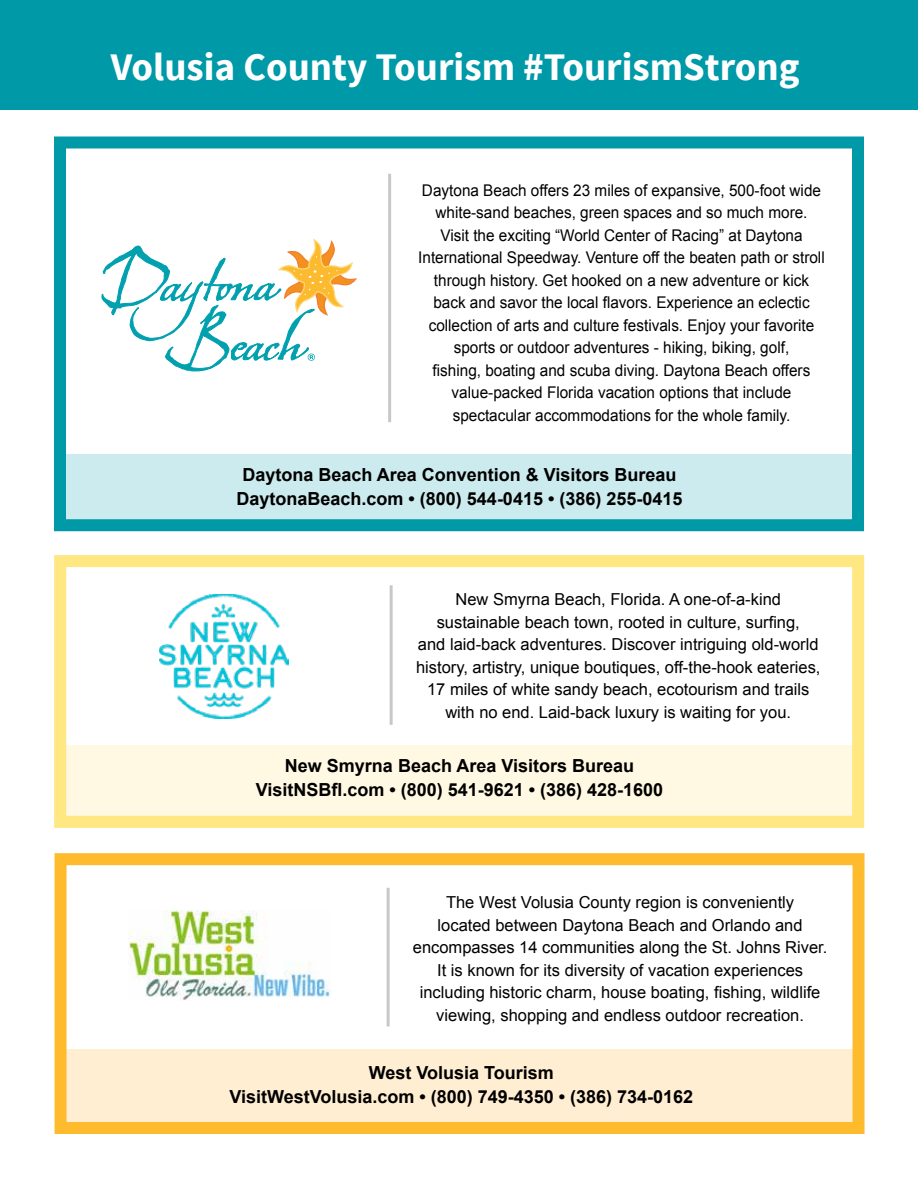
<style>
.page{position:relative;width:918px;height:1188px;background:#fff}
.page>*{position:absolute;margin:0;border:0;box-sizing:border-box;transform-origin:0 0}
.t1{font:700 39px "Source Sans Pro";color:#fff}
.t2{font:700 18px/24px "Arial";color:#000;text-align:center}
.t3{font:16.5px/22.5px "Arial";color:#000;text-align:center}
.t4{font:16.2px/22.5px "Arial";color:#000;text-align:center;scale:.95 1}
</style>
<div class="page">
<div style="left:55px;top:455px;width:801px;height:76px;background:#ccebee"></div>
<div style="left:58px;top:1049px;width:802px;height:76px;background:#ffeed1"></div>
<div style="left:59px;top:745px;width:801px;height:77px;background:#fff8e2"></div>
<div style="left:54px;top:136px;width:810px;height:395px;border:12px solid #0099a8"></div>
<div style="left:55px;top:853px;width:810px;height:281px;border:12px solid #fdbb2d"></div>
<div style="left:0;top:0;width:918px;height:109px;background:#0099a8"></div>
<svg style="left:102px;top:239px;width:255px;height:132px"></svg>
<img style="left:129px;top:911px;width:202px;height:89px">
<div style="left:54px;top:555px;width:810px;height:273px;border:12px solid #ffe781"></div>
<img style="left:159px;top:594px;width:129px;height:125px">
<hr style="left:387px;top:888px;width:3px;height:138px;background:#c7c8ca">
<hr style="left:390px;top:585px;width:3px;height:140px;background:#c7c8ca">
<hr style="left:388px;top:174px;width:3px;height:248px;background:#c7c8ca">
<h1 class="t1" style="left:111px;top:42px;width:691px">Volusia County Tourism #TourismStrong</h1>
<p class="t4" style="left:418px;top:179px;width:429px">Daytona Beach offers 23 miles of expansive, 500-foot wide white-sand beaches, green spaces and so much more.<br>Visit the exciting “World Center of Racing” at Daytona International Speedway. Venture off the beaten path or stroll through history. Get hooked on a new adventure or kick back and savor the local flavors. Experience an eclectic collection of arts and culture festivals. Enjoy your favorite sports or outdoor adventures - hiking, biking, golf,<br>fishing, boating and scuba diving. Daytona Beach offers value-packed Florida vacation options that include spectacular accommodations for the whole family.</p>
<p class="t2" style="left:237px;top:463px;width:447px">Daytona Beach Area Convention &amp; Visitors Bureau<br>DaytonaBeach.com • (800) 544-0415 • (386) 255-0415</p>
<p class="t3" style="left:416px;top:588px;width:406px">New Smyrna Beach, Florida. A one-of-a-kind sustainable beach town, rooted in culture, surfing,<br>and laid-back adventures. Discover intriguing old-world history, artistry, unique boutiques, off-the-hook eateries, 17 miles of white sandy beach, ecotourism and trails with no end. Laid-back luxury is waiting for you.</p>
<p class="t2" style="left:256px;top:754px;width:409px">New Smyrna Beach Area Visitors Bureau<br>VisitNSBfl.com • (800) 541-9621 • (386) 428-1600</p>
<p class="t3" style="left:413px;top:891px;width:416px">The West Volusia County region is conveniently<br>located between Daytona Beach and Orlando and encompasses 14 communities along the St. Johns River.<br>It is known for its diversity of vacation experiences including historic charm, house boating, fishing, wildlife viewing, shopping and endless outdoor recreation.</p>
<p class="t2" style="left:229px;top:1062px;width:465px">West Volusia Tourism<br>VisitWestVolusia.com • (800) 749-4350 • (386) 734-0162</p>
</div>
